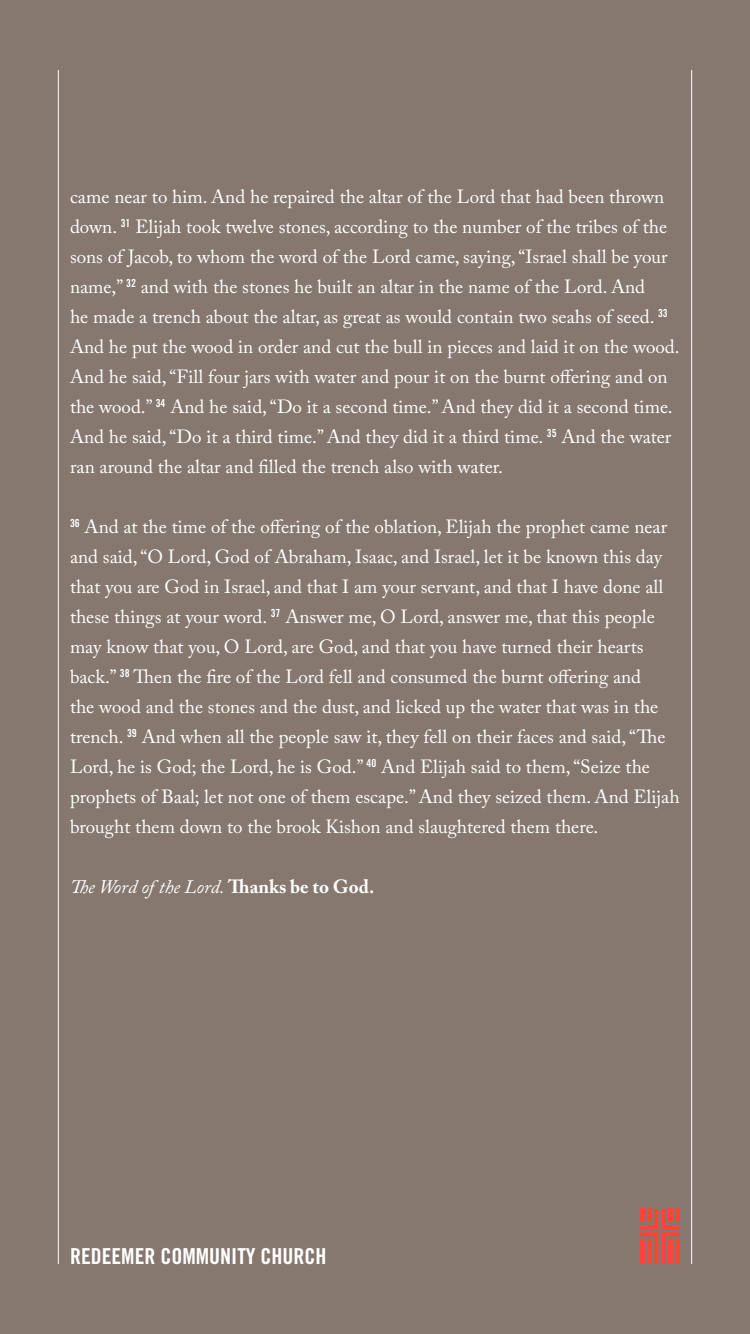
<style>
.page{position:relative;width:750px;height:1334px;background:#86786f}
.page>*{position:absolute;margin:0;border:0;box-sizing:border-box;transform-origin:0 0}
.t1{font:22px "Trade Gothic LT Pro Bd Cn 20";color:#fff}
.COPY_-_Standard_Text{font:19px/30px "Adobe Caslon Pro";color:#fff}
.COPY_-_Leader_Text{font:italic 19px "Adobe Caslon Pro";color:#fff}
.s1{font-weight:700;font-style:normal}
</style>
<div class="page">
<svg style="left:640px;top:1209px;width:40px;height:55px"></svg>
<hr style="left:647px;top:1209px;width:4px;height:13px;background:#ff4338">
<hr style="left:676px;top:1239px;width:4px;height:25px;background:#ff4338">
<hr style="left:58px;top:70px;width:1px;height:1194px;background:#fff">
<hr style="left:691px;top:70px;width:1px;height:1194px;background:#fff">
<p class="COPY_-_Standard_Text" style="left:70px;top:182px;width:611px">came near to him. And he repaired the altar of the Lord that had been thrown down. <sup>31</sup> Elijah took twelve stones, according to the number of the tribes of the sons of Jacob, to whom the word of the Lord came, saying, “Israel shall be your name,” <sup>32</sup> and with the stones he built an altar in the name of the Lord. And<br>he made a trench about the altar, as great as would contain two seahs of seed. <sup>33<br></sup>And he put the wood in order and cut the bull in pieces and laid it on the wood.<br>And he said, “Fill four jars with water and pour it on the burnt offering and on the wood.” <sup>34</sup> And he said, “Do it a second time.” And they did it a second time.<br>And he said, “Do it a third time.” And they did it a third time. <sup>35</sup> And the water ran around the altar and filled the trench also with water.</p>
<p class="COPY_-_Standard_Text" style="left:70px;top:512px;width:611px"><sup>36</sup> And at the time of the offering of the oblation, Elijah the prophet came near and said, “O Lord, God of Abraham, Isaac, and Israel, let it be known this day that you are God in Israel, and that I am your servant, and that I have done all these things at your word. <sup>37</sup> Answer me, O Lord, answer me, that this people may know that you, O Lord, are God, and that you have turned their hearts back.” <sup>38</sup> Then the fire of the Lord fell and consumed the burnt offering and<br>the wood and the stones and the dust, and licked up the water that was in the trench. <sup>39</sup> And when all the people saw it, they fell on their faces and said, “The Lord, he is God; the Lord, he is God.” <sup>40</sup> And Elijah said to them, “Seize the prophets of Baal; let not one of them escape.” And they seized them. And Elijah brought them down to the brook Kishon and slaughtered them there.</p>
<p class="COPY_-_Leader_Text" style="left:70px;top:876px;width:306px">The Word of the Lord. <span class="s1">Thanks be to God.</span></p>
<p class="t1" style="left:70px;top:1243px;width:258px">REDEEMER COMMUNITY CHURCH</p>
</div>
